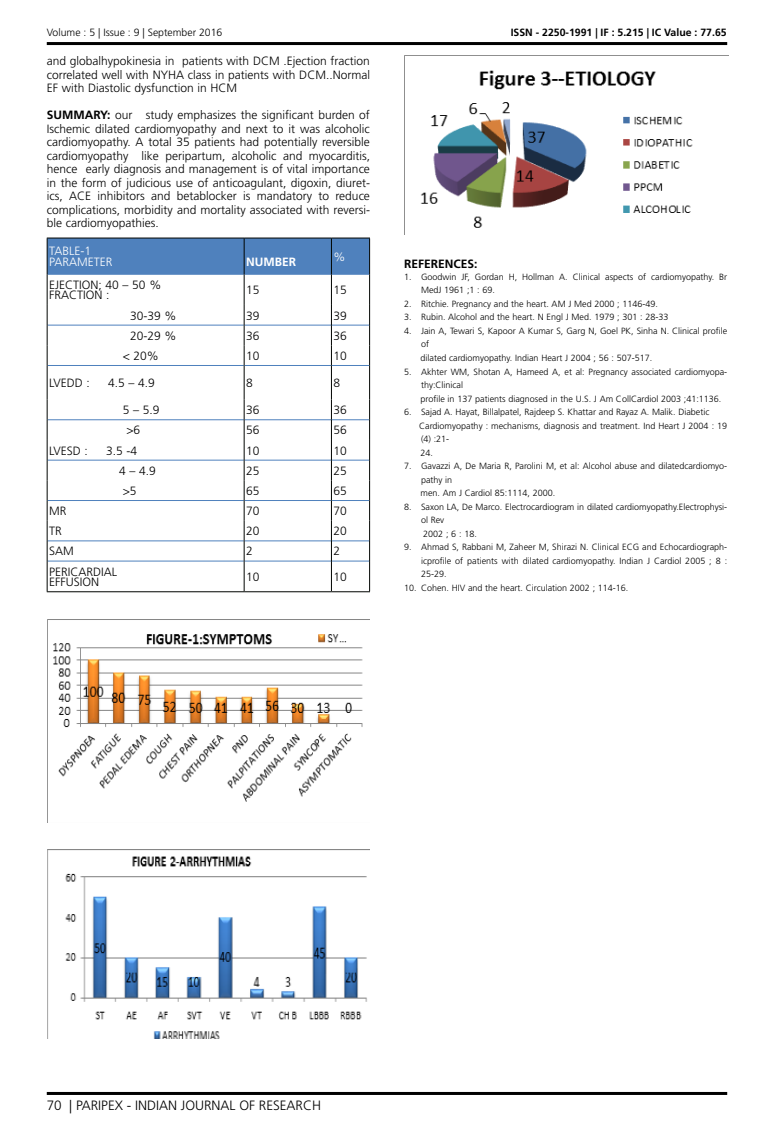
<style>
.page{position:relative;width:774px;height:1136px;background:#fff}
.page>*{position:absolute;margin:0;border:0;box-sizing:border-box;transform-origin:0 0}
.t1{font:300 13.5px "Frutiger LT Std";color:#000}
.t2{font:300 12px/13.5px "Frutiger LT Std";color:#000;text-align:justify}
.t3{font:300 12px/10.5px "Frutiger LT Std";color:#fff}
.t4{font:700 12px "Frutiger LT Std";color:#000}
.t5{font:700 12px "Frutiger LT Std";color:#fff}
.t6{font:700 10.5px "Frutiger LT Std";color:#000}
.t7{font:300 10.5px "Frutiger LT Std";color:#000}
.t8{font:300 9px/13.5px "Frutiger LT Std";color:#000}
.s1{font-weight:700}
</style>
<div class="page">
<hr style="left:47px;top:42px;width:680px;height:3px;background:#000">
<hr style="left:47px;top:1091px;width:680px;height:3px;background:#000">
<div style="left:48px;top:239px;width:321px;height:35px;background:#4f81bd"></div>
<hr style="left:48px;top:274px;width:196px;height:1px;background:#4f81bd">
<hr style="left:244px;top:274px;width:87px;height:1px;background:#4f81bd">
<hr style="left:332px;top:274px;width:37px;height:1px;background:#4f81bd">
<hr style="left:48px;top:325px;width:196px;height:1px;background:#4f81bd">
<hr style="left:244px;top:325px;width:87px;height:1px;background:#4f81bd">
<hr style="left:332px;top:325px;width:37px;height:1px;background:#4f81bd">
<hr style="left:48px;top:365px;width:196px;height:1px;background:#4f81bd">
<hr style="left:244px;top:365px;width:87px;height:1px;background:#4f81bd">
<hr style="left:332px;top:365px;width:37px;height:1px;background:#4f81bd">
<hr style="left:48px;top:419px;width:196px;height:1px;background:#4f81bd">
<hr style="left:244px;top:419px;width:87px;height:1px;background:#4f81bd">
<hr style="left:332px;top:419px;width:37px;height:1px;background:#4f81bd">
<hr style="left:48px;top:459px;width:196px;height:1px;background:#4f81bd">
<hr style="left:244px;top:459px;width:87px;height:1px;background:#4f81bd">
<hr style="left:332px;top:459px;width:37px;height:1px;background:#4f81bd">
<hr style="left:48px;top:500px;width:196px;height:1px;background:#4f81bd">
<hr style="left:244px;top:500px;width:87px;height:1px;background:#4f81bd">
<hr style="left:332px;top:500px;width:37px;height:1px;background:#4f81bd">
<hr style="left:48px;top:540px;width:196px;height:1px;background:#4f81bd">
<hr style="left:244px;top:540px;width:87px;height:1px;background:#4f81bd">
<hr style="left:332px;top:540px;width:37px;height:1px;background:#4f81bd">
<hr style="left:48px;top:560px;width:196px;height:1px;background:#4f81bd">
<hr style="left:244px;top:560px;width:87px;height:1px;background:#4f81bd">
<hr style="left:332px;top:560px;width:37px;height:1px;background:#4f81bd">
<hr style="left:47px;top:238px;width:197px;height:1px;background:#000400">
<hr style="left:47px;top:238px;width:1px;height:36px;background:#000400">
<hr style="left:244px;top:238px;width:87px;height:1px;background:#000400">
<hr style="left:244px;top:238px;width:1px;height:36px;background:#000400">
<hr style="left:331px;top:238px;width:39px;height:1px;background:#000400">
<hr style="left:331px;top:238px;width:1px;height:36px;background:#000400">
<hr style="left:369px;top:238px;width:1px;height:36px;background:#000400">
<hr style="left:47px;top:274px;width:1px;height:31px;background:#000400">
<hr style="left:244px;top:274px;width:1px;height:31px;background:#000400">
<hr style="left:331px;top:274px;width:1px;height:31px;background:#000400">
<hr style="left:369px;top:274px;width:1px;height:31px;background:#000400">
<svg style="left:47px;top:305px;width:1px;height:60px"></svg>
<svg style="left:244px;top:305px;width:1px;height:60px"></svg>
<svg style="left:331px;top:305px;width:1px;height:60px"></svg>
<svg style="left:369px;top:305px;width:1px;height:60px"></svg>
<hr style="left:47px;top:365px;width:1px;height:34px;background:#000400">
<hr style="left:244px;top:365px;width:1px;height:34px;background:#000400">
<hr style="left:331px;top:365px;width:1px;height:34px;background:#000400">
<hr style="left:369px;top:365px;width:1px;height:34px;background:#000400">
<svg style="left:47px;top:399px;width:1px;height:162px"></svg>
<svg style="left:244px;top:399px;width:1px;height:162px"></svg>
<svg style="left:331px;top:399px;width:1px;height:162px"></svg>
<svg style="left:369px;top:399px;width:1px;height:162px"></svg>
<hr style="left:47px;top:561px;width:1px;height:30px;background:#000400">
<hr style="left:244px;top:561px;width:1px;height:30px;background:#000400">
<hr style="left:331px;top:561px;width:1px;height:30px;background:#000400">
<hr style="left:369px;top:561px;width:1px;height:30px;background:#000400">
<hr style="left:47px;top:591px;width:197px;height:1px;background:#000400">
<hr style="left:244px;top:591px;width:87px;height:1px;background:#000400">
<hr style="left:331px;top:591px;width:39px;height:1px;background:#000400">
<img style="left:47px;top:619px;width:323px;height:203px">
<img style="left:47px;top:849px;width:323px;height:189px">
<img style="left:404px;top:55px;width:325px;height:180px">
<p class="t7" style="left:47px;top:27px;width:177px">Volume : 5 | Issue : 9 | September 2016</p>
<p class="t6" style="left:511px;top:27px;width:217px">ISSN - 2250-1991 | IF : 5.215 | IC Value : 77.65</p>
<h2 class="t2" style="left:47px;top:55px;width:325px">and globalhypokinesia in patients with DCM .Ejection fraction correlated well with NYHA class in patients with DCM..Normal EF with Diastolic dysfunction in HCM</h2>
<p class="t2" style="left:47px;top:109px;width:325px"><span class="s1">SUMMARY:</span> our study emphasizes the significant burden of Ischemic dilated cardiomyopathy and next to it was alcoholic cardiomyopathy. A total 35 patients had potentially reversible cardiomyopathy like peripartum, alcoholic and myocarditis, hence early diagnosis and management is of vital importance in the form of judicious use of anticoagulant, digoxin, diuret&shy;ics, ACE inhibitors and betablocker is mandatory to reduce complications, morbidity and mortality associated with reversi&shy;ble cardiomyopathies.</p>
<h2 class="t3" style="left:49px;top:246px;width:65px">TABLE-1<br>PARAMETER</h2>
<h2 class="t5" style="left:246px;top:255px;width:51px">NUMBER</h2>
<h2 class="t3" style="left:334px;top:251px;width:13px">%</h2>
<h2 class="t2" style="left:49px;top:279px;width:114px;line-height:10.5px">EJECTION; 40 – 50 %<br>FRACTION :</h2>
<h2 class="t2" style="left:246px;top:283px;width:15px">15</h2>
<h2 class="t2" style="left:334px;top:283px;width:15px">15</h2>
<h2 class="t2" style="left:130px;top:309px;width:48px">30-39 %</h2>
<h2 class="t2" style="left:246px;top:309px;width:15px">39</h2>
<h2 class="t2" style="left:334px;top:309px;width:15px">39</h2>
<h2 class="t2" style="left:130px;top:329px;width:48px">20-29 %</h2>
<h2 class="t2" style="left:246px;top:329px;width:15px">36</h2>
<h2 class="t2" style="left:334px;top:329px;width:15px">36</h2>
<h2 class="t2" style="left:123px;top:349px;width:38px">&lt; 20%</h2>
<h2 class="t2" style="left:246px;top:349px;width:15px">10</h2>
<h2 class="t2" style="left:334px;top:349px;width:15px">10</h2>
<h2 class="t2" style="left:49px;top:376px;width:42px">LVEDD :</h2>
<h2 class="t2" style="left:108px;top:376px;width:48px">4.5 – 4.9</h2>
<h2 class="t2" style="left:246px;top:376px;width:8px">8</h2>
<h2 class="t2" style="left:334px;top:376px;width:8px">8</h2>
<h2 class="t2" style="left:123px;top:403px;width:38px">5 – 5.9</h2>
<h2 class="t2" style="left:246px;top:403px;width:15px">36</h2>
<h2 class="t2" style="left:334px;top:403px;width:15px">36</h2>
<h2 class="t2" style="left:126px;top:423px;width:15px">&gt;6</h2>
<h2 class="t2" style="left:246px;top:423px;width:15px">56</h2>
<h2 class="t2" style="left:334px;top:423px;width:15px">56</h2>
<h2 class="t2" style="left:49px;top:444px;width:40px">LVESD :</h2>
<h2 class="t2" style="left:106px;top:444px;width:33px">3.5 -4</h2>
<h2 class="t2" style="left:246px;top:444px;width:15px">10</h2>
<h2 class="t2" style="left:334px;top:444px;width:15px">10</h2>
<h2 class="t2" style="left:119px;top:464px;width:38px">4 – 4.9</h2>
<h2 class="t2" style="left:246px;top:464px;width:15px">25</h2>
<h2 class="t2" style="left:334px;top:464px;width:15px">25</h2>
<h2 class="t2" style="left:123px;top:484px;width:15px">&gt;5</h2>
<h2 class="t2" style="left:246px;top:484px;width:15px">65</h2>
<h2 class="t2" style="left:334px;top:484px;width:15px">65</h2>
<h2 class="t2" style="left:49px;top:504px;width:19px">MR</h2>
<h2 class="t2" style="left:246px;top:504px;width:15px">70</h2>
<h2 class="t2" style="left:334px;top:504px;width:15px">70</h2>
<h2 class="t2" style="left:49px;top:524px;width:14px">TR</h2>
<h2 class="t2" style="left:246px;top:524px;width:15px">20</h2>
<h2 class="t2" style="left:334px;top:524px;width:15px">20</h2>
<h2 class="t2" style="left:49px;top:544px;width:26px">SAM</h2>
<h2 class="t2" style="left:246px;top:544px;width:8px">2</h2>
<h2 class="t2" style="left:334px;top:544px;width:8px">2</h2>
<h2 class="t2" style="left:49px;top:566px;width:70px;line-height:10.5px">PERICARDIAL<br>EFFUSION</h2>
<h2 class="t2" style="left:246px;top:570px;width:15px">10</h2>
<h2 class="t2" style="left:334px;top:570px;width:15px">10</h2>
<h2 class="t4" style="left:404px;top:257px;width:75px">REFERENCES:</h2>
<p class="t8" style="left:421px;top:270px;width:308px;text-indent:-17px">1. Goodwin JF, Gordan H, Hollman A. Clinical aspects of cardiomyopathy. Br<br>MedJ 1961 ;1 : 69.</p>
<p class="t8" style="left:404px;top:297px;width:255px">2. Ritchie. Pregnancy and the heart. AM J Med 2000 ; 1146-49.</p>
<p class="t8" style="left:404px;top:311px;width:266px">3. Rubin. Alcohol and the heart. N Engl J Med. 1979 ; 301 : 28-33</p>
<p class="t8" style="left:420px;top:324px;width:308px;text-indent:-17px">4. Jain A, Tewari S, Kapoor A Kumar S, Garg N, Goel PK, Sinha N. Clinical profile of<br>dilated cardiomyopathy. Indian Heart J 2004 ; 56 : 507-517.</p>
<p class="t8" style="left:420px;top:365px;width:308px;text-indent:-17px">5. Akhter WM, Shotan A, Hameed A, et al: Pregnancy associated cardiomyopa&shy;thy:Clinical<br>profile in 137 patients diagnosed in the U.S. J Am CollCardiol 2003 ;41:1136.</p>
<p class="t8" style="left:419px;top:405px;width:309px;text-indent:-15px">6. Sajad A. Hayat, Billalpatel, Rajdeep S. Khattar and Rayaz A. Malik. Diabetic Cardiomyopathy : mechanisms, diagnosis and treatment. Ind Heart J 2004 : 19 (4) :21-<br>24.</p>
<p class="t8" style="left:420px;top:459px;width:308px;text-indent:-17px">7. Gavazzi A, De Maria R, Parolini M, et al: Alcohol abuse and dilatedcardiomyo&shy;pathy in<br>men. Am J Cardiol 85:1114, 2000.</p>
<p class="t8" style="left:421px;top:500px;width:308px;text-indent:-17px">8. Saxon LA, De Marco. Electrocardiogram in dilated cardiomyopathy.Electrophysi&shy;ol Rev<br>2002 ; 6 : 18.</p>
<p class="t8" style="left:421px;top:540px;width:308px;text-align:justify;text-indent:-17px">9. Ahmad S, Rabbani M, Zaheer M, Shirazi N. Clinical ECG and Echocardiograph&shy;icprofile of patients with dilated cardiomyopathy. Indian J Cardiol 2005 ; 8 :<br>25-29.</p>
<p class="t8" style="left:404px;top:581px;width:226px">10. Cohen. HIV and the heart. Circulation 2002 ; 114-16.</p>
<h1 class="t1" style="left:47px;top:1097px;width:276px">70 | PARIPEX - INDIAN JOURNAL OF RESEARCH</h1>
</div>
